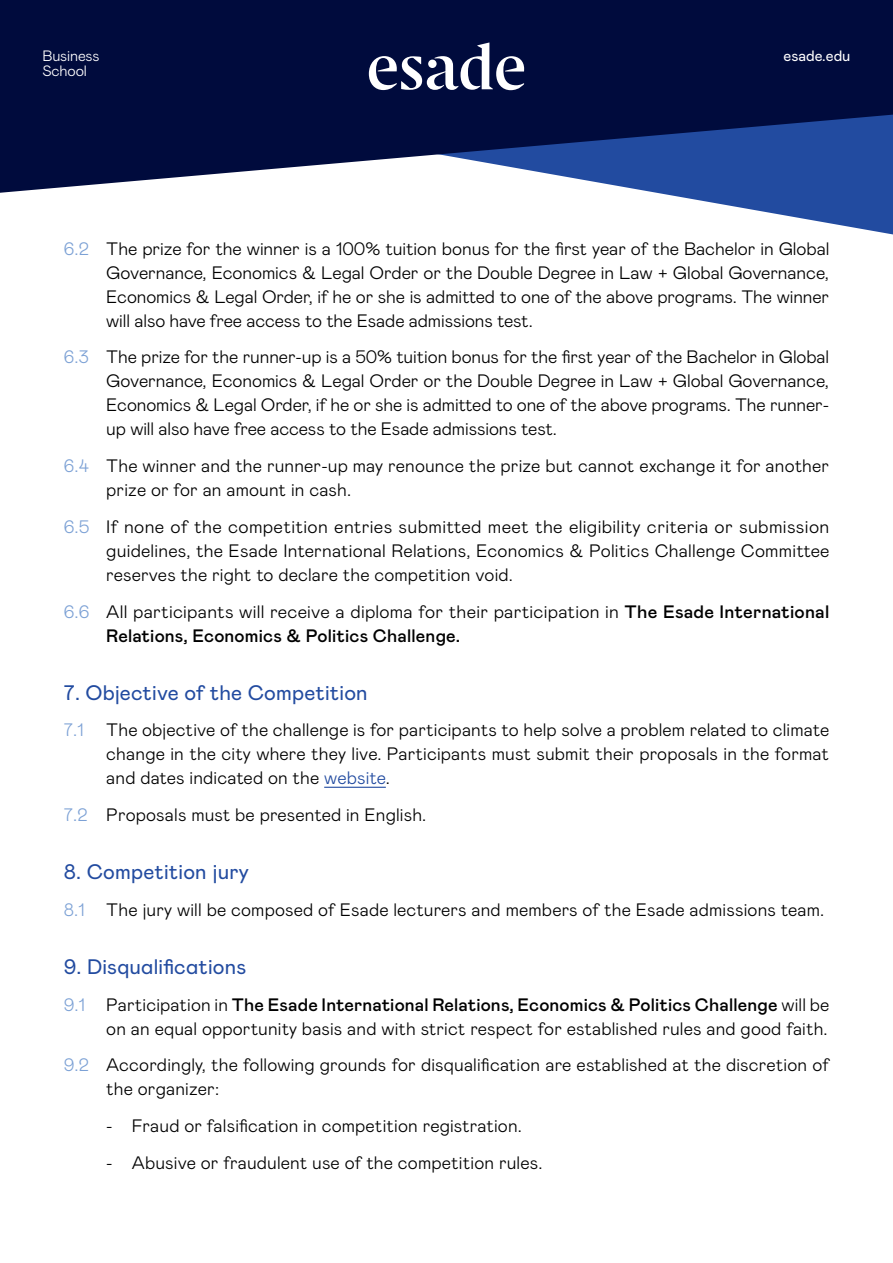
<style>
.page{position:relative;width:893px;height:1263px;background:#fff}
.page>*{position:absolute;margin:0;border:0;box-sizing:border-box;transform-origin:0 0}
.t1{font:21px "Mabry Pro";letter-spacing:.01em;color:#224ba0}
.t2{font:300 18px/24px "Mabry Pro";letter-spacing:.01em;color:#000;text-align:justify}
.t3{font:500 18px/24px "Mabry Pro";letter-spacing:.01em;color:#000}
.t4{font:300 15px/15px "Mabry Pro";letter-spacing:-.01em;color:#fff}
.t5{font:15px "Mabry Pro";color:#fff}
.s1{color:#7ca1d5}
.s2{font-weight:300;color:#7ca1d5}
.s3{font-weight:300}
.s4{color:#224ba0}
.s5{font-weight:500}
</style>
<div class="page">
<svg style="left:669px;top:195px;width:224px;height:40px"></svg>
<svg style="left:0;top:0;width:893px;height:195px;background:#1a285a"></svg>
<svg style="left:369px;top:43px;width:155px;height:47px"></svg>
<hr style="left:324px;top:787px;width:62px;height:1px;background:#224ba0">
<p class="t4" style="left:43px;top:48px;width:58px">Business<br>School</p>
<p class="t5" style="left:784px;top:46px;width:68px">esade.edu</p>
<p class="t2" style="left:106px;top:235px;width:725px;text-indent:-43px"><span class="s1">6.2</span> The prize for the winner is a 100% tuition bonus for the first year of the Bachelor in Global Governance, Economics &amp; Legal Order or the Double Degree in Law + Global Governance, Economics &amp; Legal Order, if he or she is admitted to one of the above programs. The winner will also have free access to the Esade admissions test.</p>
<p class="t2" style="left:106px;top:344px;width:724px;text-indent:-43px"><span class="s1">6.3</span> The prize for the runner-up is a 50% tuition bonus for the first year of the Bachelor in Global Governance, Economics &amp; Legal Order or the Double Degree in Law + Global Governance, Economics &amp; Legal Order, if he or she is admitted to one of the above programs. The runner&shy;up will also have free access to the Esade admissions test.</p>
<p class="t2" style="left:106px;top:453px;width:724px;text-indent:-43px"><span class="s1">6.4</span> The winner and the runner-up may renounce the prize but cannot exchange it for another prize or for an amount in cash.</p>
<p class="t2" style="left:106px;top:513px;width:725px;text-indent:-43px"><span class="s1">6.5</span> If none of the competition entries submitted meet the eligibility criteria or submission guidelines, the Esade International Relations, Economics &amp; Politics Challenge Committee reserves the right to declare the competition void.</p>
<p class="t3" style="left:106px;top:598px;width:724px;text-indent:-43px"><span class="s2">6.6</span> <span class="s3">All participants will receive a diploma for their participation in</span> The Esade International<br>Relations, Economics &amp; Politics Challenge.</p>
<p class="t1" style="left:64px;top:677px;width:305px">7. Objective of the Competition</p>
<p class="t2" style="left:106px;top:717px;width:724px;text-indent:-43px"><span class="s1">7.1</span> The objective of the challenge is for participants to help solve a problem related to climate change in the city where they live. Participants must submit their proposals in the format and dates indicated on the <span class="s4">website</span>.</p>
<p class="t2" style="left:64px;top:802px;width:364px"><span class="s1">7.2</span> Proposals must be presented in English.</p>
<p class="t1" style="left:64px;top:857px;width:187px">8. Competition jury</p>
<p class="t2" style="left:64px;top:897px;width:762px"><span class="s1">8.1</span> The jury will be composed of Esade lecturers and members of the Esade admissions team.</p>
<p class="t1" style="left:64px;top:952px;width:184px">9. Disqualifications</p>
<p class="t2" style="left:64px;top:991px;width:767px;text-align:right"><span class="s1">9.1</span> Participation in <span class="s5">The Esade International Relations, Economics &amp; Politics Challenge</span> will be on an equal opportunity basis and with strict respect for established rules and good faith.</p>
<p class="t2" style="left:106px;top:1052px;width:724px;text-indent:-43px"><span class="s1">9.2</span> Accordingly, the following grounds for disqualification are established at the discretion of the organizer:</p>
<p class="t2" style="left:106px;top:1113px;width:417px">- Fraud or falsification in competition registration.</p>
<p class="t2" style="left:106px;top:1150px;width:438px">- Abusive or fraudulent use of the competition rules.</p>
</div>
